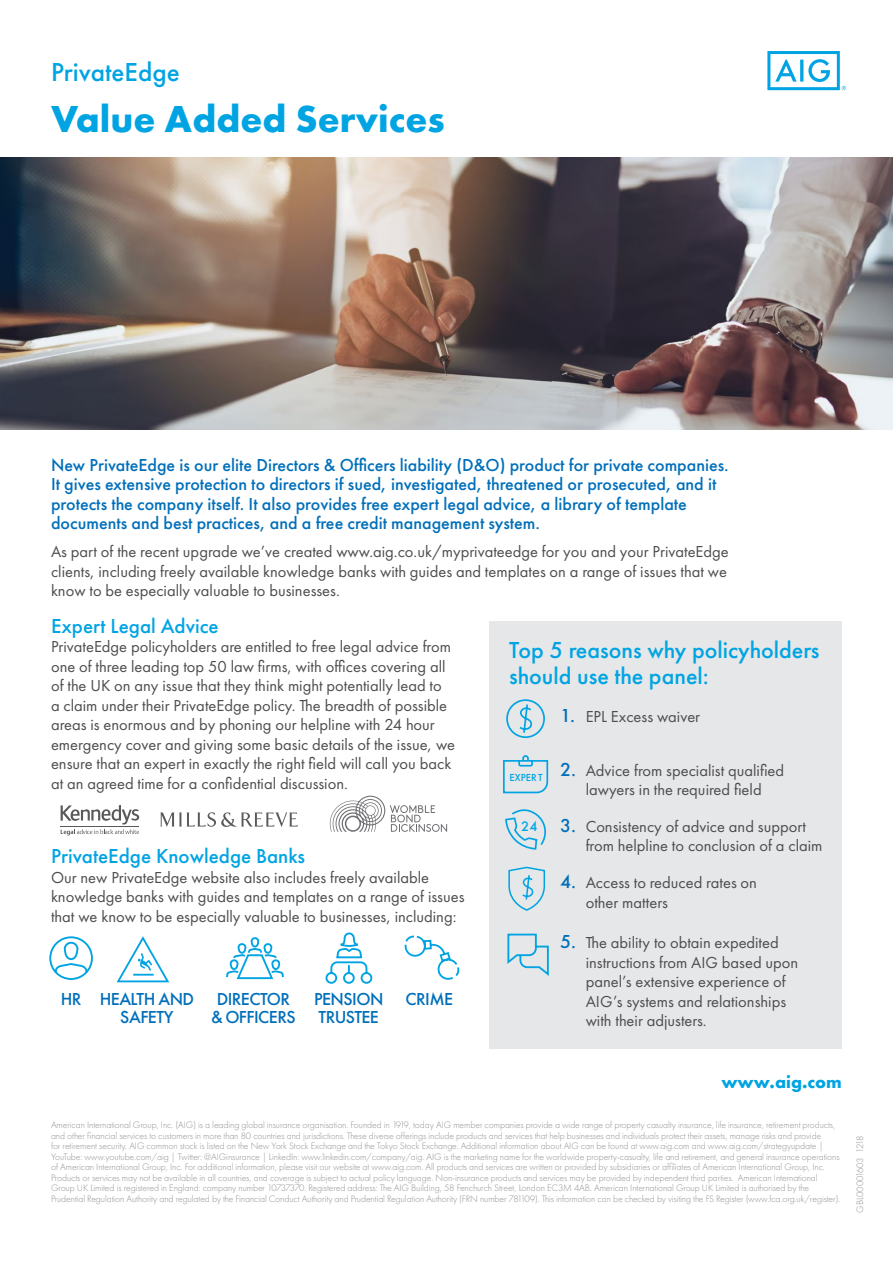
<style>
.page{position:relative;width:893px;height:1263px;background:#fff}
.page>*{position:absolute;margin:0;border:0;box-sizing:border-box;transform-origin:0 0}
.t1{font:700 39px "Futura PT";color:#00a4e3}
.t2{font:500 27px "Futura PT";color:#00a4e3}
.t3{font:500 24px/25.5px "Futura PT";color:#00a4e3}
.t4{font:500 21px "Futura PT";color:#00a4e3}
.t5{font:500 18px/19.5px "Futura PT";color:#006fba}
.t6{font:500 18px/18px "Futura PT";letter-spacing:-.03em;color:#006fba}
.t7{font:700 18px "Futura PT";color:#00a4e3}
.t8{font:16.5px/19.5px "Futura PT";color:#4d4d4f}
.t9{font:500 14.25px "Futura PT";color:#00a4e3}
.t10{font:500 10.65px "Futura PT";color:#00a4e3}
.t11{font:300 9.75px/10.5px "Futura PT";letter-spacing:-.01em;color:#8f9194}
.s1{font-weight:500;font-size:19.5px;color:#006fba}
</style>
<div class="page">
<div style="left:489px;top:621px;width:353px;height:427px;background:#e6e7e8"></div>
<svg style="left:767px;top:51px;width:79px;height:39px"></svg>
<img style="left:0;top:157px;width:893px;height:272px">
<svg style="left:506px;top:699px;width:39px;height:39px"></svg>
<svg style="left:505px;top:809px;width:41px;height:41px"></svg>
<svg style="left:503px;top:755px;width:46px;height:39px"></svg>
<svg style="left:508px;top:866px;width:38px;height:45px"></svg>
<svg style="left:507px;top:933px;width:42px;height:43px"></svg>
<svg style="left:49px;top:936px;width:44px;height:44px"></svg>
<svg style="left:226px;top:937px;width:58px;height:43px"></svg>
<svg style="left:325px;top:932px;width:48px;height:52px"></svg>
<svg style="left:404px;top:935px;width:55px;height:44px"></svg>
<svg style="left:116px;top:936px;width:54px;height:47px"></svg>
<svg style="left:61px;top:805px;width:78px;height:30px"></svg>
<svg style="left:160px;top:812px;width:138px;height:15px"></svg>
<svg style="left:330px;top:796px;width:117px;height:36px"></svg>
<h2 class="t2" style="left:51px;top:56px;width:130px">PrivateEdge</h2>
<h1 class="t1" style="left:51px;top:94px;width:395px">Value Added Services</h1>
<p class="t5" style="left:51px;top:455px;width:679px">New PrivateEdge is our elite Directors &amp; Officers liability (D&amp;O) product for private companies.<br>It gives extensive protection to directors if sued, investigated, threatened or prosecuted, and it protects the company itself. It also provides free expert legal advice, a library of template documents and best practices, and a free credit management system.</p>
<p class="t8" style="left:51px;top:542px;width:679px;text-align:justify">As part of the recent upgrade we’ve created www.aig.co.uk/myprivateedge for you and your PrivateEdge clients, including freely available knowledge banks with guides and templates on a range of issues that we know to be especially valuable to businesses.</p>
<h3 class="t4" style="left:51px;top:613px;width:169px">Expert Legal Advice</h3>
<p class="t8" style="left:51px;top:637px;width:406px">PrivateEdge policyholders are entitled to free legal advice from one of three leading top 50 law firms, with offices covering all of the UK on any issue that they think might potentially lead to<br>a claim under their PrivateEdge policy. The breadth of possible areas is enormous and by phoning our helpline with 24 hour emergency cover and giving some basic details of the issue, we ensure that an expert in exactly the right field will call you back at an agreed time for a confidential discussion.</p>
<h3 class="t4" style="left:51px;top:843px;width:256px">PrivateEdge Knowledge Banks</h3>
<h3 class="t8" style="left:51px;top:867px;width:415px">Our new PrivateEdge website also includes freely available knowledge banks with guides and templates on a range of issues that we know to be especially valuable to businesses, including:</h3>
<h3 class="t6" style="left:211px;top:990px;width:86px;text-align:center">DIRECTOR &amp; OFFICERS</h3>
<h3 class="t5" style="left:405px;top:989px;width:49px">CRIME</h3>
<h3 class="t6" style="left:120px;top:990px;width:75px;text-indent:-60px">HR HEALTH AND<br>SAFETY</h3>
<h3 class="t6" style="left:314px;top:990px;width:71px">PENSION<br>TRUSTEE</h3>
<h3 class="t3" style="left:509px;top:638px;width:312px">Top 5 reasons why policyholders should use the panel:</h3>
<h3 class="t8" style="left:560px;top:707px;width:141px"><span class="s1">1.</span> EPL Excess waiver</h3>
<h3 class="t8" style="left:560px;top:761px;width:226px;text-align:center"><span class="s1">2.</span> Advice from specialist qualified lawyers in the required field</h3>
<h3 class="t8" style="left:586px;top:817px;width:238px;text-indent:-26px"><span class="s1">3.</span> Consistency of advice and support from helpline to conclusion of a claim</h3>
<h3 class="t8" style="left:586px;top:873px;width:173px;text-indent:-26px"><span class="s1">4.</span> Access to reduced rates on other matters</h3>
<h3 class="t8" style="left:586px;top:933px;width:214px;text-indent:-26px"><span class="s1">5.</span> The ability to obtain expedited instructions from AIG based upon panel’s extensive experience of<br>AIG’s systems and relationships with their adjusters.</h3>
<p class="t10" style="left:510px;top:771px;width:34px">EXPERT</p>
<h3 class="t9" style="left:521px;top:817px;width:18px">24</h3>
<h3 class="t7" style="left:721px;top:1070px;width:122px">www.aig.com</h3>
<p class="t11" style="left:51px;top:1120px;width:791px">American International Group, Inc. (AIG) is a leading global insurance organisation. Founded in 1919, today AIG member companies provide a wide range of property casualty insurance, life insurance, retirement products, and other financial services to customers in more than 80 countries and jurisdictions. These diverse offerings include products and services that help businesses and individuals protect their assets, manage risks and provide<br>for retirement security. AIG common stock is listed on the New York Stock Exchange and the Tokyo Stock Exchange. Additional information about AIG can be found at www.aig.com and www.aig.com/strategyupdate | YouTube: www.youtube.com/aig | Twitter: @AIGinsurance | LinkedIn: www.linkedin.com/company/aig. AIG is the marketing name for the worldwide property-casualty, life and retirement, and general insurance operations of American International Group, Inc. For additional information, please visit our website at www.aig.com. All products and services are written or provided by subsidiaries or affiliates of American International Group, Inc.<br>Products or services may not be available in all countries, and coverage is subject to actual policy language. Non-insurance products and services may be provided by independent third parties. American International Group UK Limited is registered in England: company number 10737370. Registered address: The AIG Building, 58 Fenchurch Street, London EC3M 4AB. American International Group UK Limited is authorised by the Prudential Regulation Authority and regulated by the Financial Conduct Authority and Prudential Regulation Authority (FRN number 781109). This information can be checked by visiting the FS Register (www.fca.org.uk/register).</p>
<p class="t11" style="left:855px;top:1212px;width:78px;rotate:-90deg">GBL00001603 1218</p>
</div>
